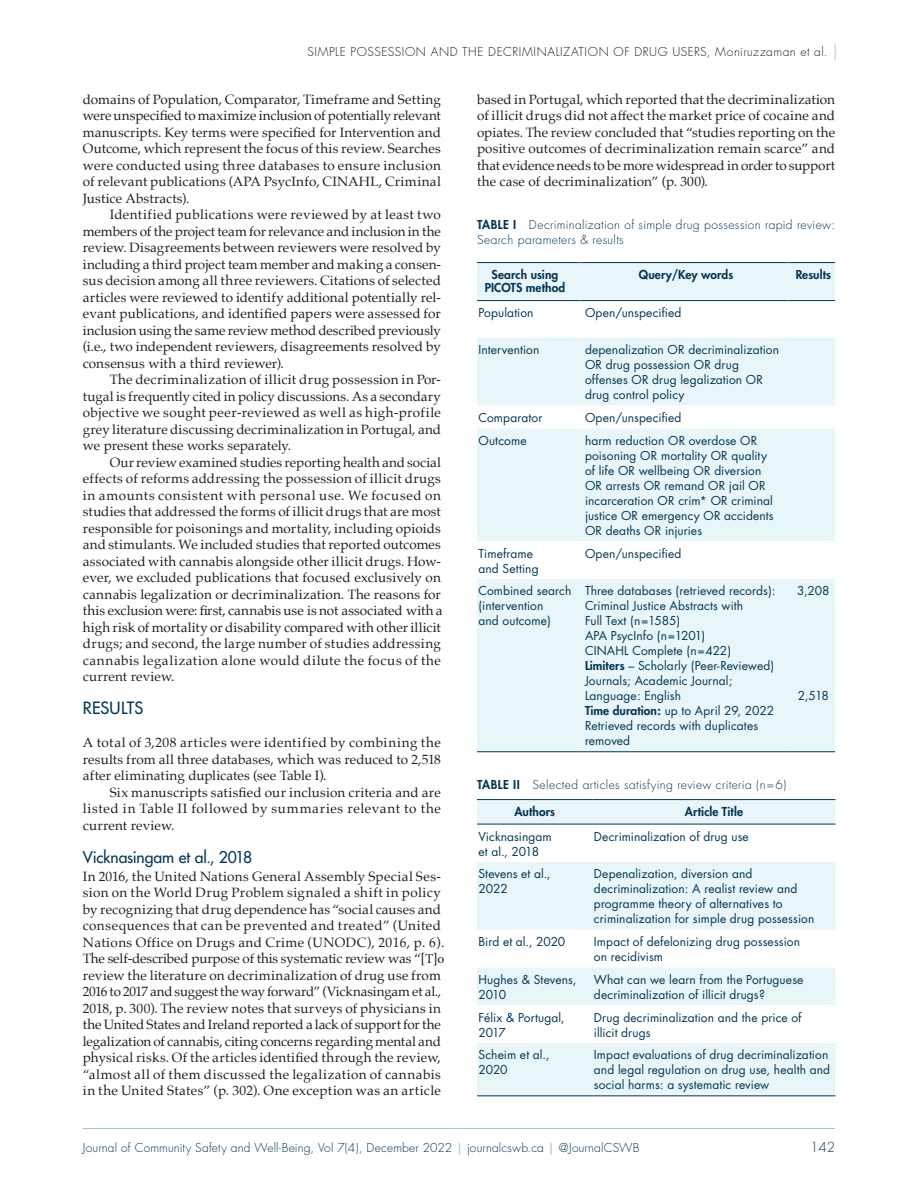
<style>
.page{position:relative;width:918px;height:1188px;background:#fff}
.page>*{position:absolute;margin:0;border:0;box-sizing:border-box;transform-origin:0 0}
.t1{font:16.5px "Futura";letter-spacing:.01em;color:#043755}
.t2{font:15.75px "Futura";letter-spacing:-.01em;color:#043755}
.t3{font:13.5px/16.5px "Palatino";letter-spacing:.015em;color:#231f20;text-align:justify}
.t4{font:300 13.5px "Futura";color:#043755}
.t5{font:12px/15px "Futura";letter-spacing:.01em;color:#043755}
.t6{font:300 12px/15px "Futura";letter-spacing:.025em;color:#043755}
.t7{font:300 12px "Futura";letter-spacing:.05em;color:#231f20}
.t8{font:800 12px/13.5px "Futura";letter-spacing:.01em;color:#043755;text-align:center}
.s1{font-family:"Minion Pro"}
.s2{font-weight:800}
.s3{font-weight:400;color:#9cc4d8}
</style>
<div class="page">
<hr style="left:83px;top:1128px;width:752px;height:1px;background:#3889b0">
<svg style="left:835px;top:43px;width:1px;height:17px"></svg>
<div style="left:477px;top:263px;width:358px;height:488px;background:#e8f5f9"></div>
<svg style="left:477px;top:301px;width:358px;height:278px;fill:#e8f5f9"></svg>
<hr style="left:477px;top:262px;width:103px;height:1px;background:#043755">
<hr style="left:580px;top:262px;width:209px;height:1px;background:#043755">
<hr style="left:789px;top:262px;width:46px;height:1px;background:#043755">
<hr style="left:477px;top:300px;width:103px;height:1px;background:#043755">
<hr style="left:580px;top:300px;width:209px;height:1px;background:#043755">
<hr style="left:789px;top:300px;width:46px;height:1px;background:#043755">
<hr style="left:477px;top:751px;width:103px;height:1px;background:#043755">
<hr style="left:580px;top:751px;width:209px;height:1px;background:#043755">
<hr style="left:789px;top:751px;width:46px;height:1px;background:#043755">
<div style="left:477px;top:800px;width:359px;height:296px;background:#e8f5f9"></div>
<svg style="left:477px;top:825px;width:359px;height:218px"></svg>
<hr style="left:477px;top:799px;width:115px;height:1px;background:#043755">
<hr style="left:592px;top:799px;width:244px;height:1px;background:#043755">
<hr style="left:477px;top:824px;width:115px;height:1px;background:#043755">
<hr style="left:592px;top:824px;width:244px;height:1px;background:#043755">
<hr style="left:477px;top:1096px;width:115px;height:1px;background:#043755">
<hr style="left:592px;top:1096px;width:244px;height:1px;background:#043755">
<p class="t7" style="left:307px;top:44px;width:522px">SIMPLE POSSESSION AND THE DECRIMINALIZATION OF DRUG USERS, Moniruzzaman et al.</p>
<p class="t3" style="left:83px;top:91px;width:360px">domains of Population, Comparator, Timeframe and Setting were unspecified to maximize inclusion of potentially relevant manuscripts. Key terms were specified for Intervention and Outcome, which represent the focus of this review. Searches were conducted using three databases to ensure inclusion of relevant publications (APA PsycInfo, CINAHL, Criminal Justice Abstracts).</p>
<p class="t3" style="left:83px;top:206px;width:360px;text-indent:27px">Identified publications were reviewed by at least two members of the project team for relevance and inclusion in the review. Disagreements between reviewers were resolved by including a third project team member and making a consen&shy;sus decision among all three reviewers. Citations of selected articles were reviewed to identify additional potentially rel&shy;evant publications, and identified papers were assessed for inclusion using the same review method described previously (i.e., two independent reviewers, disagreements resolved by consensus with a third reviewer).</p>
<p class="t3" style="left:83px;top:371px;width:360px;text-indent:27px">The decriminalization of illicit drug possession in Por&shy;tugal is frequently cited in policy discussions. As a secondary objective we sought peer-reviewed as well as high-profile grey literature discussing decriminalization in Portugal, and we present these works separately.</p>
<p class="t3" style="left:83px;top:454px;width:361px;text-align:left;text-indent:27px">Our review examined studies reporting health and social effects of reforms addressing the possession of illicit drugs in amounts consistent with personal use. We focused on studies that addressed the forms of illicit drugs that are most responsible for poisonings and mortality, including opioids and stimulants. We included studies that reported outcomes associated with cannabis alongside other illicit drugs. How&shy;ever, we excluded publications that focused exclusively on cannabis legalization or decriminalization. The reasons for this exclusion were: first, cannabis use is not associated with a high risk of mortality or disability compared with other illicit drugs; and second, the large number of studies addressing cannabis legalization alone would dilute the focus of the current review.</p>
<p class="t1" style="left:83px;top:698px;width:62px">RESULTS</p>
<p class="t3" style="left:83px;top:734px;width:360px">A total of 3,208 articles were identified by combining the results from all three databases, which was reduced to 2,518 after eliminating duplicates (see Table I).</p>
<p class="t3" style="left:83px;top:784px;width:360px;text-indent:27px">Six manuscripts satisfied our inclusion criteria and are listed in Table II followed by summaries relevant to the current review.</p>
<p class="t2" style="left:83px;top:847px;width:171px">Vicknasingam et al., 2018</p>
<p class="t3" style="left:83px;top:868px;width:363px;text-align:left">In 2016, the United Nations General Assembly Special Ses&shy;sion on the World Drug Problem signaled a shift in policy by recognizing that drug dependence has “social causes and consequences that can be prevented and treated” (United Nations Office on Drugs and Crime (UNODC), 2016, p. 6).<br>The self-described purpose of this systematic review was “[<span class="s1">T</span>]<span class="s1">o </span>review the literature on decriminalization of drug use from 2016 to 2017 and suggest the way forward” (Vicknasingam et al., 2018, p. 300). The review notes that surveys of physicians in the United States and Ireland reported a lack of support for the legalization of cannabis, citing concerns regarding mental and physical risks. Of the articles identified through the review, “almost all of them discussed the legalization of cannabis in the United States” (p. 302). One exception was an article</p>
<p class="t3" style="left:477px;top:91px;width:360px">based in Portugal, which reported that the decriminalization of illicit drugs did not affect the market price of cocaine and opiates. The review concluded that “studies reporting on the positive outcomes of decriminalization remain scarce” and that evidence needs to be more widespread in order to support the case of decriminalization” (p. 300).</p>
<p class="t6" style="left:477px;top:218px;width:360px"><span class="s2">TABLE I</span> Decriminalization of simple drug possession rapid review:<br>Search parameters &amp; results</p>
<p class="t8" style="left:485px;top:268px;width:82px">Search using<br>PICOTS method</p>
<p class="t8" style="left:639px;top:268px;width:96px">Query/Key words</p>
<p class="t8" style="left:796px;top:268px;width:37px">Results</p>
<p class="t5" style="left:479px;top:305px;width:57px">Population</p>
<p class="t5" style="left:585px;top:305px;width:98px">Open/unspecified</p>
<p class="t5" style="left:479px;top:342px;width:62px">Intervention</p>
<p class="t5" style="left:585px;top:342px;width:196px">depenalization OR decriminalization<br>OR drug possession OR drug offenses OR drug legalization OR drug control policy</p>
<p class="t5" style="left:479px;top:410px;width:65px">Comparator</p>
<p class="t5" style="left:585px;top:410px;width:98px">Open/unspecified</p>
<p class="t5" style="left:479px;top:433px;width:50px">Outcome</p>
<p class="t5" style="left:585px;top:433px;width:190px">harm reduction OR overdose OR poisoning OR mortality OR quality of life OR wellbeing OR diversion<br>OR arrests OR remand OR jail OR incarceration OR crim* OR criminal justice OR emergency OR accidents<br>OR deaths OR injuries</p>
<p class="t5" style="left:479px;top:546px;width:62px">Timeframe and Setting</p>
<p class="t5" style="left:585px;top:546px;width:98px">Open/unspecified</p>
<p class="t5" style="left:479px;top:584px;width:94px">Combined search (intervention<br>and outcome)</p>
<p class="t5" style="left:585px;top:584px;width:192px">Three databases (retrieved records):<br>Criminal Justice Abstracts with<br>Full Text (n=1585)<br>APA PsycInfo (n=1201)<br>CINAHL Complete (n=422)<br><span class="s2">Limiters</span> – Scholarly (Peer-Reviewed)<br>Journals; Academic Journal;<br>Language: English<br><span class="s2">Time duration:</span> up to April 29, 2022<br>Retrieved records with duplicates removed</p>
<p class="t5" style="left:797px;top:584px;width:34px">3,208</p>
<p class="t5" style="left:798px;top:689px;width:33px">2,518</p>
<p class="t6" style="left:477px;top:777px;width:311px"><span class="s2">TABLE II</span> Selected articles satisfying review criteria (n=6)</p>
<p class="t8" style="left:514px;top:805px;width:42px">Authors</p>
<p class="t8" style="left:685px;top:805px;width:60px">Article Title</p>
<p class="t5" style="left:478px;top:829px;width:75px">Vicknasingam et al., 2018</p>
<p class="t5" style="left:594px;top:829px;width:156px">Decriminalization of drug use</p>
<p class="t5" style="left:478px;top:867px;width:74px">Stevens et al.,<br>2022</p>
<p class="t5" style="left:594px;top:867px;width:222px">Depenalization, diversion and decriminalization: A realist review and programme theory of alternatives to criminalization for simple drug possession</p>
<p class="t5" style="left:478px;top:934px;width:88px">Bird et al., 2020</p>
<p class="t5" style="left:594px;top:934px;width:208px">Impact of defelonizing drug possession on recidivism</p>
<p class="t5" style="left:478px;top:972px;width:99px">Hughes &amp; Stevens,<br>2010</p>
<p class="t5" style="left:594px;top:972px;width:211px">What can we learn from the Portuguese decriminalization of illicit drugs?</p>
<p class="t5" style="left:478px;top:1010px;width:88px">Félix &amp; Portugal,<br>2017</p>
<p class="t5" style="left:594px;top:1010px;width:209px">Drug decriminalization and the price of illicit drugs</p>
<p class="t5" style="left:478px;top:1048px;width:72px">Scheim et al.,<br>2020</p>
<p class="t5" style="left:594px;top:1048px;width:238px">Impact evaluations of drug decriminalization and legal regulation on drug use, health and social harms: a systematic review</p>
<p class="t6" style="left:83px;top:1140px;width:558px">Journal of Community Safety and Well-Being, Vol 7(4), December 2022 <span class="s3">|</span> journalcswb.ca <span class="s3">|</span> @JournalCSWB</p>
<p class="t4" style="left:810px;top:1139px;width:27px">142</p>
</div>
